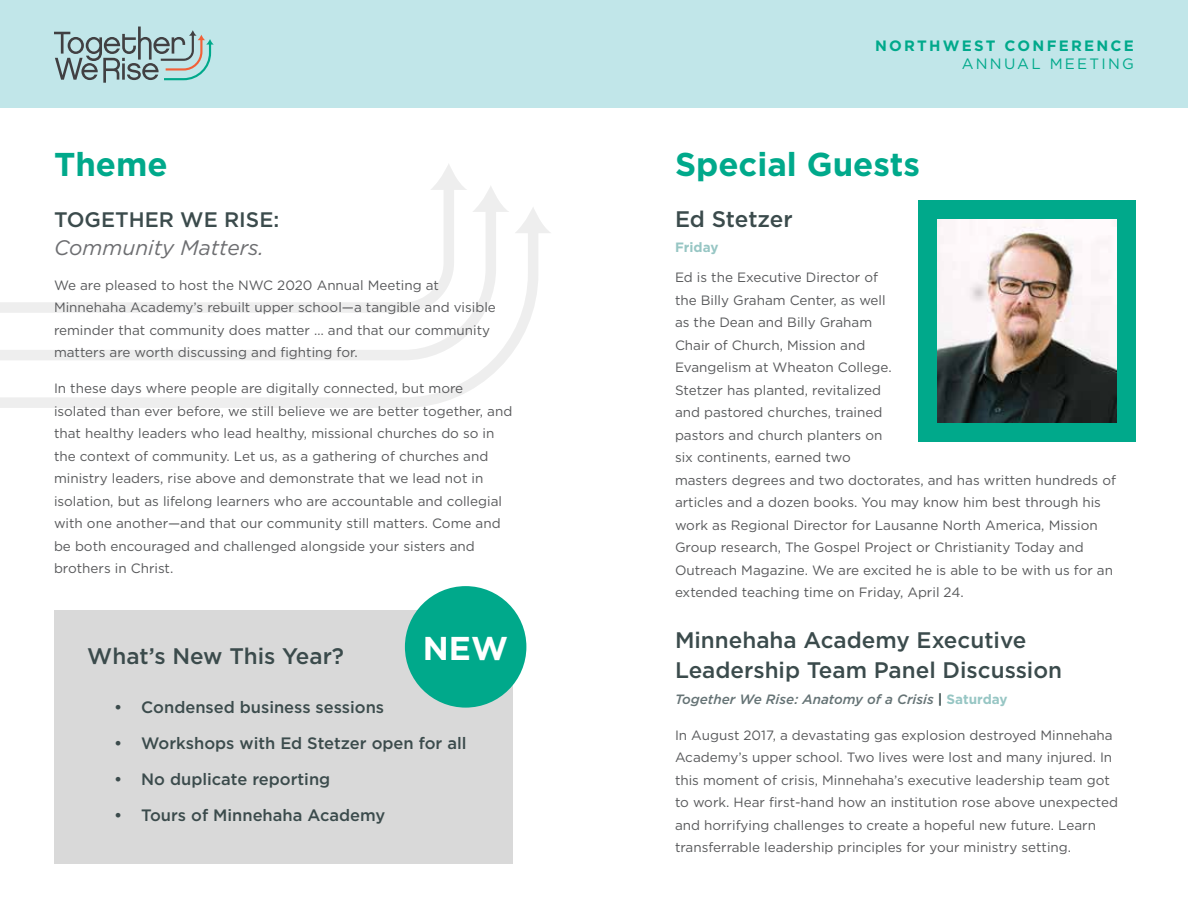
<style>
.page{position:relative;width:1188px;height:918px;background:#fff}
.page>*{position:absolute;margin:0;border:0;box-sizing:border-box;transform-origin:0 0}
.t1{font:700 33px "Gotham HTF";color:#00a98b}
.t2{font:700 33px "Gotham HTF";color:#fff}
.t3{font:500 22.5px/30px "Gotham HTF";color:#3b4b4c}
.t4{font:italic 21px "Gotham HTF";color:#6d6e71}
.t5{font:500 21px "Gotham HTF";color:#3b4b4c}
.t6{font:500 16.5px "Gotham HTF";color:#3b4b4c}
.t7{font:700 15px "Gotham HTF";letter-spacing:.15em;color:#00a98b}
.t8{font:15px "Gotham HTF";letter-spacing:.15em;color:#00a98b}
.t9{font:13.5px/22.5px "Gotham HTF";color:#58595b}
.t10{font:italic 500 13.5px "Gotham HTF";color:#657375}
.t11{font:700 13.5px "Gotham HTF";color:#97c6c4}
.s1{font-weight:700;font-style:normal;color:#3b4b4c}
.s2{font-weight:700;font-style:normal;color:#97c6c4}
</style>
<div class="page">
<div style="left:918px;top:201px;width:218px;height:241px;background:#00a98b"></div>
<div style="left:0;top:0;width:1188px;height:108px;background:#c1e6e9"></div>
<img style="left:937px;top:220px;width:179px;height:203px">
<svg style="left:431px;top:185px;width:71px;height:21px"></svg>
<svg style="left:0;top:206px;width:551px;height:202px"></svg>
<svg style="left:54px;top:27px;width:160px;height:56px"></svg>
<div style="left:54px;top:610px;width:459px;height:254px;background:#d9d9d9"></div>
<div style="left:405px;top:586px;width:121px;height:122px;background:#00a98b;border-radius:50%"></div>
<h1 class="t1" style="left:54px;top:145px;width:115px">Theme</h1>
<h3 class="t5" style="left:54px;top:207px;width:227px">TOGETHER WE RISE:</h3>
<h3 class="t4" style="left:54px;top:236px;width:211px">Community Matters.</h3>
<p class="t9" style="left:54px;top:274px;width:443px">We are pleased to host the NWC 2020 Annual Meeting at Minnehaha Academy’s rebuilt upper school—a tangible and visible reminder that community does matter … and that our community matters are worth discussing and fighting for.</p>
<p class="t9" style="left:54px;top:377px;width:460px">In these days where people are digitally connected, but more isolated than ever before, we still believe we are better together, and that healthy leaders who lead healthy, missional churches do so in the context of community. Let us, as a gathering of churches and ministry leaders, rise above and demonstrate that we lead not in isolation, but as lifelong learners who are accountable and collegial with one another—and that our community still matters. Come and be both encouraged and challenged alongside your sisters and brothers in Christ.</p>
<h1 class="t2" style="left:423px;top:630px;width:87px">NEW</h1>
<h2 class="t3" style="left:87px;top:641px;width:258px">What’s New This Year?</h2>
<p class="t6" style="left:114px;top:698px;width:271px">• Condensed business sessions</p>
<p class="t6" style="left:114px;top:734px;width:354px">• Workshops with Ed Stetzer open for all</p>
<p class="t6" style="left:114px;top:770px;width:218px">• No duplicate reporting</p>
<p class="t6" style="left:114px;top:806px;width:273px">• Tours of Minnehaha Academy</p>
<p class="t7" style="left:875px;top:37px;width:260px">NORTHWEST CONFERENCE</p>
<p class="t8" style="left:962px;top:56px;width:174px">ANNUAL MEETING</p>
<h1 class="t1" style="left:675px;top:145px;width:246px">Special Guests</h1>
<h2 class="t3" style="left:675px;top:203px;width:119px">Ed Stetzer</h2>
<p class="t11" style="left:675px;top:240px;width:45px">Friday</p>
<p class="t9" style="left:675px;top:266px;width:443px">Ed is the Executive Director of<br>the Billy Graham Center, as well<br>as the Dean and Billy Graham<br>Chair of Church, Mission and<br>Evangelism at Wheaton College.<br>Stetzer has planted, revitalized<br>and pastored churches, trained<br>pastors and church planters on<br>six continents, earned two<br>masters degrees and two doctorates, and has written hundreds of articles and a dozen books. You may know him best through his work as Regional Director for Lausanne North America, Mission Group research, The Gospel Project or Christianity Today and Outreach Magazine. We are excited he is able to be with us for an extended teaching time on Friday, April 24.</p>
<h2 class="t3" style="left:675px;top:625px;width:389px">Minnehaha Academy Executive<br>Leadership Team Panel Discussion</h2>
<p class="t10" style="left:675px;top:691px;width:334px">Together We Rise: Anatomy of a Crisis <span class="s1">|</span> <span class="s2">Saturday</span></p>
<p class="t9" style="left:675px;top:724px;width:445px">In August 2017, a devastating gas explosion destroyed Minnehaha Academy’s upper school. Two lives were lost and many injured. In this moment of crisis, Minnehaha’s executive leadership team got to work. Hear first-hand how an institution rose above unexpected and horrifying challenges to create a hopeful new future. Learn transferrable leadership principles for your ministry setting.</p>
</div>
